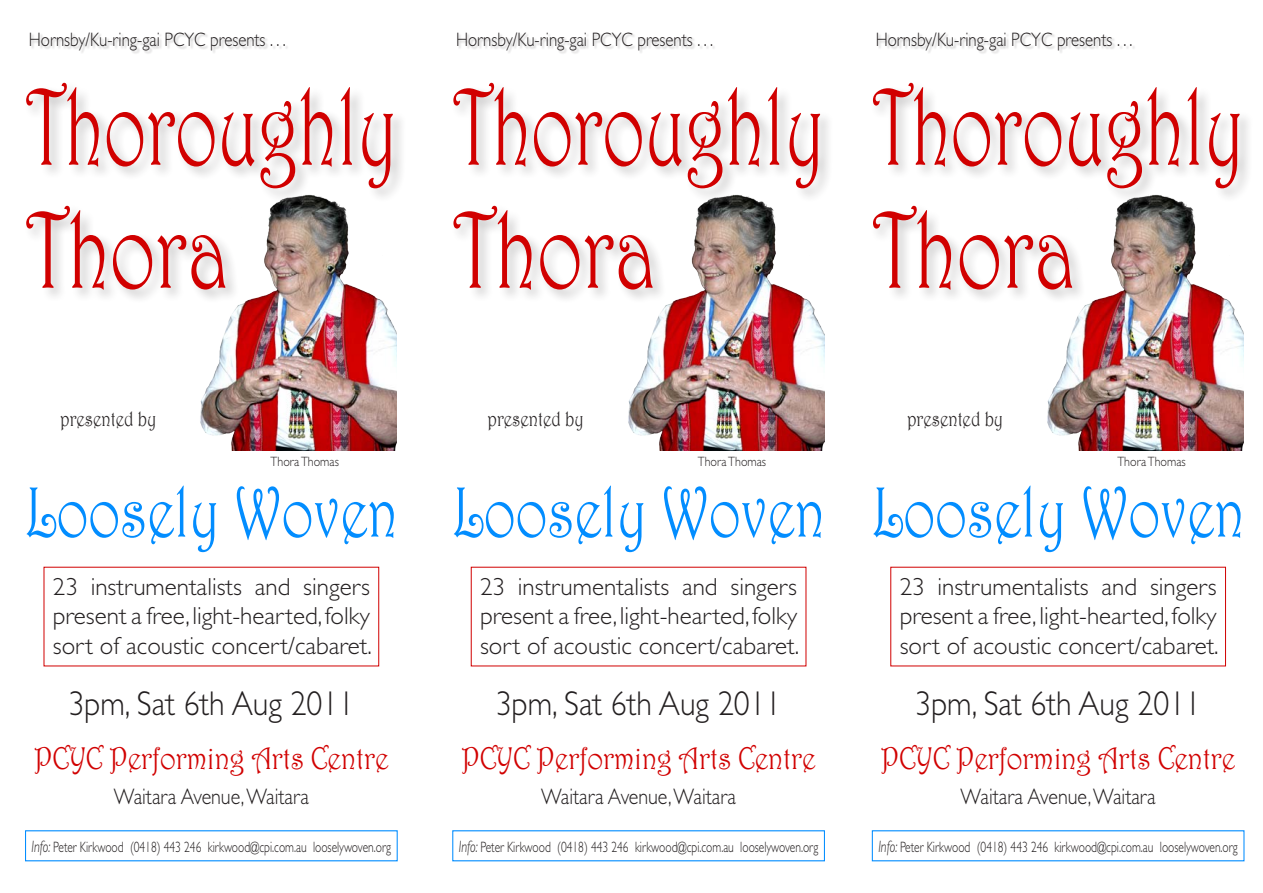
<style>
.page{position:relative;width:1263px;height:893px;background:#fff}
.page>*{position:absolute;margin:0;border:0;box-sizing:border-box;transform-origin:0 0}
.t1{font:109.5px "Harrington";color:#d10000;scale:.67 1}
.t2{font:109.5px "Harrington";color:#d10000;scale:.72 1}
.t3{font:72px "Harrington";color:#028dff;scale:.77 1}
.t4{font:300 34.5px "Gill Sans";color:#231f20;scale:.92 1}
.t5{font:31.5px "Harrington";color:#d10000;scale:.87 1}
.t6{font:300 24.75px/29.7px "Gill Sans";color:#231f20;text-align:justify}
.t7{font:300 22.5px "Gill Sans";color:#231f20;scale:.89 1}
.t8{font:21px "Harrington";color:#231f20;scale:.81 1}
.t9{font:300 19.5px "Gill Sans";color:#231f20;scale:.86 1}
.t10{font:300 15px "Gill Sans";color:#231f20;scale:.76 1}
.t11{font:300 13.5px "Gill Sans";color:#231f20;scale:.89 1}
.s1{font-style:italic;font-size:16.5px}
</style>
<div class="page">
<div style="left:23px;top:80px;width:384px;height:224px;background:#231f20;opacity:.25"></div>
<img style="left:200px;top:195px;width:197px;height:256px">
<div style="left:31px;top:33px;width:258px;height:21px;background:#231f20;opacity:.25"></div>
<div style="left:450px;top:80px;width:385px;height:224px;background:#231f20;opacity:.25"></div>
<img style="left:627px;top:195px;width:197px;height:256px">
<div style="left:458px;top:33px;width:258px;height:21px;background:#231f20;opacity:.25"></div>
<div style="left:870px;top:80px;width:384px;height:224px;background:#231f20;opacity:.25"></div>
<img style="left:1046px;top:195px;width:198px;height:256px">
<div style="left:877px;top:33px;width:259px;height:21px;background:#231f20;opacity:.25"></div>
<p class="t9" style="left:29px;top:29px;width:300px">Hornsby/Ku-ring-gai PCYC presents . . .</p>
<p class="t9" style="left:456px;top:29px;width:300px">Hornsby/Ku-ring-gai PCYC presents . . .</p>
<p class="t9" style="left:876px;top:29px;width:300px">Hornsby/Ku-ring-gai PCYC presents . . .</p>
<p class="t1" style="left:25px;top:61px;width:558px">Thoroughly</p>
<p class="t2" style="left:25px;top:184px;width:284px">Thora</p>
<p class="t1" style="left:452px;top:61px;width:1184px">Thoroughly Thoroughly</p>
<p class="t2" style="left:452px;top:184px;width:284px">Thora</p>
<p class="t2" style="left:872px;top:184px;width:284px">Thora</p>
<p class="t8" style="left:60px;top:406px;width:120px">presented by</p>
<p class="t8" style="left:487px;top:406px;width:120px">presented by</p>
<p class="t8" style="left:907px;top:406px;width:120px">presented by</p>
<p class="t11" style="left:271px;top:454px;width:78px">Thora Thomas</p>
<p class="t11" style="left:698px;top:454px;width:78px">Thora Thomas</p>
<p class="t11" style="left:1117px;top:454px;width:78px">Thora Thomas</p>
<p class="t3" style="left:25px;top:469px;width:486px">Loosely Woven</p>
<p class="t6" style="left:53px;top:572px;width:320px">23 instrumentalists and singers present a free, light-hearted, folky sort of acoustic concert/cabaret.</p>
<p class="t3" style="left:452px;top:469px;width:486px">Loosely Woven</p>
<p class="t6" style="left:480px;top:572px;width:320px">23 instrumentalists and singers present a free, light-hearted, folky sort of acoustic concert/cabaret.</p>
<p class="t3" style="left:871px;top:469px;width:486px">Loosely Woven</p>
<p class="t6" style="left:900px;top:572px;width:320px">23 instrumentalists and singers present a free, light-hearted, folky sort of acoustic concert/cabaret.</p>
<p class="t4" style="left:68px;top:684px;width:312px">3pm, Sat 6th Aug 2011</p>
<p class="t4" style="left:496px;top:684px;width:312px">3pm, Sat 6th Aug 2011</p>
<p class="t4" style="left:915px;top:684px;width:312px">3pm, Sat 6th Aug 2011</p>
<p class="t5" style="left:34px;top:739px;width:409px">PCYC Performing Arts Centre</p>
<p class="t7" style="left:114px;top:783px;width:221px">Waitara Avenue, Waitara</p>
<p class="t5" style="left:461px;top:739px;width:409px">PCYC Performing Arts Centre</p>
<p class="t7" style="left:541px;top:783px;width:221px">Waitara Avenue, Waitara</p>
<p class="t5" style="left:881px;top:739px;width:409px">PCYC Performing Arts Centre</p>
<p class="t7" style="left:961px;top:783px;width:221px">Waitara Avenue, Waitara</p>
<p class="t10" style="left:32px;top:838px;width:474px"><span class="s1">Info:</span> Peter Kirkwood (0418) 443 246 kirkwood@cpi.com.au looselywoven.org</p>
<p class="t10" style="left:459px;top:838px;width:474px"><span class="s1">Info:</span> Peter Kirkwood (0418) 443 246 kirkwood@cpi.com.au looselywoven.org</p>
<p class="t10" style="left:878px;top:838px;width:474px"><span class="s1">Info:</span> Peter Kirkwood (0418) 443 246 kirkwood@cpi.com.au looselywoven.org</p>
</div>
